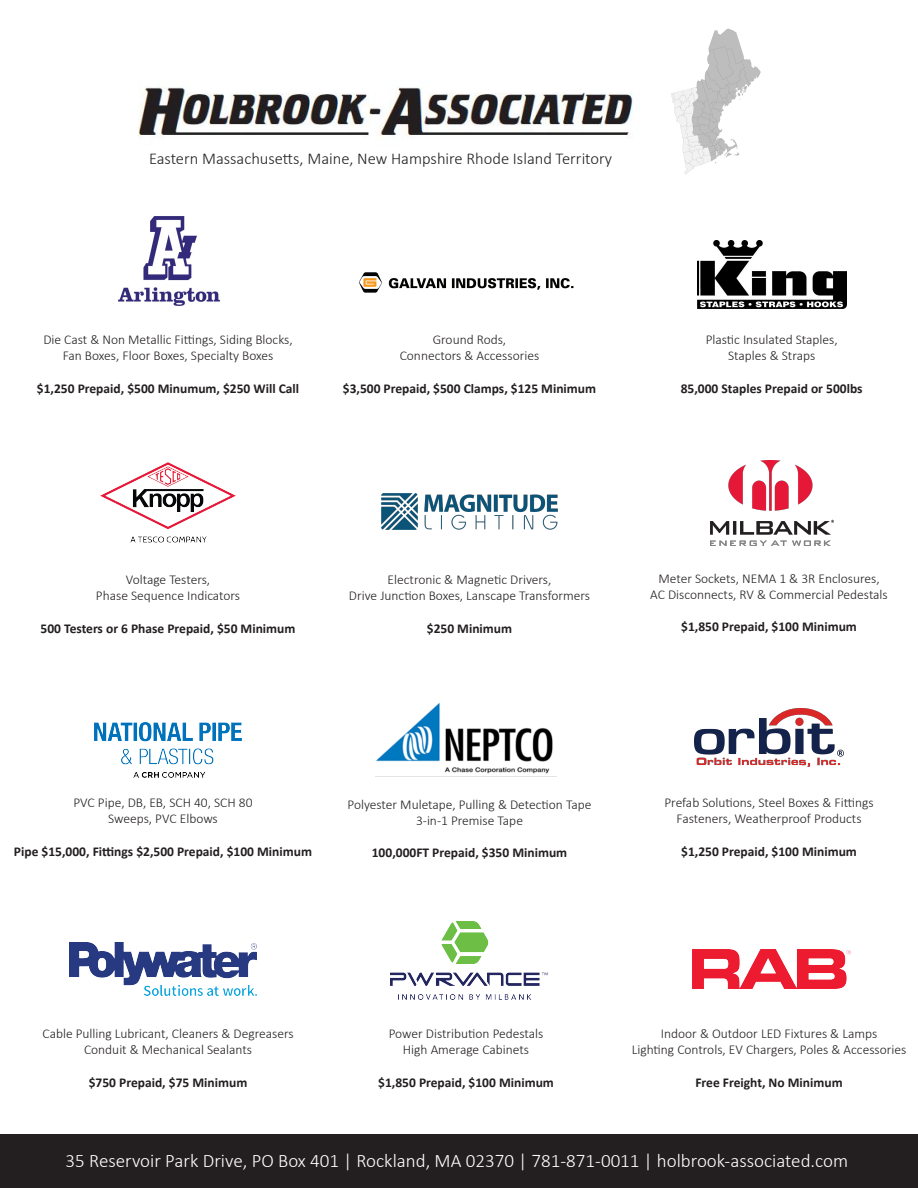
<style>
.page{position:relative;width:918px;height:1188px;background:#fff}
.page>*{position:absolute;margin:0;border:0;box-sizing:border-box;transform-origin:0 0}
.t1{font:300 19.05px "Calibri";color:#fff}
.t2{font:300 16.5px "Calibri";color:#231f20}
.t3{font:300 13.5px/16.2px "Calibri";color:#231f20;text-align:center}
.t4{font:700 13.5px "Calibri";color:#231f20}
</style>
<div class="page">
<img style="left:138px;top:86px;width:502px;height:53px">
<img style="left:358px;top:272px;width:216px;height:21px">
<img style="left:697px;top:240px;width:149px;height:69px">
<img style="left:118px;top:216px;width:102px;height:90px">
<img style="left:101px;top:462px;width:134px;height:81px">
<img style="left:382px;top:493px;width:175px;height:37px">
<img style="left:710px;top:461px;width:123px;height:84px">
<img style="left:95px;top:722px;width:146px;height:56px">
<img style="left:376px;top:703px;width:177px;height:71px">
<img style="left:694px;top:708px;width:150px;height:58px">
<img style="left:69px;top:943px;width:188px;height:52px">
<img style="left:391px;top:922px;width:156px;height:77px">
<img style="left:693px;top:950px;width:158px;height:38px">
<div style="left:0;top:1134px;width:918px;height:54px;background:#231f20"></div>
<img style="left:671px;top:28px;width:90px;height:147px">
<p class="t2" style="left:149px;top:148px;width:465px">Eastern Massachusetts, Maine, New Hampshire Rhode Island Territory</p>
<p class="t3" style="left:43px;top:331px;width:251px">Die Cast &amp; Non Metallic Fittings, Siding Blocks,<br>Fan Boxes, Floor Boxes, Specialty Boxes</p>
<p class="t4" style="left:37px;top:379px;width:264px">$1,250 Prepaid, $500 Minumum, $250 Will Call</p>
<p class="t3" style="left:400px;top:331px;width:141px">Ground Rods,<br>Connectors &amp; Accessories</p>
<p class="t4" style="left:343px;top:379px;width:255px">$3,500 Prepaid, $500 Clamps, $125 Minimum</p>
<p class="t3" style="left:706px;top:331px;width:134px">Plastic Insulated Staples,<br>Staples &amp; Straps</p>
<p class="t4" style="left:681px;top:379px;width:183px">85,000 Staples Prepaid or 500lbs</p>
<p class="t3" style="left:96px;top:571px;width:146px">Voltage Testers,<br>Phase Sequence Indicators</p>
<p class="t4" style="left:41px;top:619px;width:256px">500 Testers or 6 Phase Prepaid, $50 Minimum</p>
<p class="t3" style="left:349px;top:571px;width:243px">Electronic &amp; Magnetic Drivers,<br>Drive Junction Boxes, Lanscape Transformers</p>
<p class="t4" style="left:427px;top:619px;width:87px">$250 Minimum</p>
<p class="t3" style="left:650px;top:570px;width:239px">Meter Sockets, NEMA 1 &amp; 3R Enclosures,<br>AC Disconnects, RV &amp; Commercial Pedestals</p>
<p class="t4" style="left:681px;top:617px;width:177px">$1,850 Prepaid, $100 Minimum</p>
<p class="t3" style="left:73px;top:794px;width:181px">PVC Pipe, DB, EB, SCH 40, SCH 80<br>Sweeps, PVC Elbows</p>
<p class="t4" style="left:14px;top:842px;width:300px">Pipe $15,000, Fittings $2,500 Prepaid, $100 Minimum</p>
<p class="t3" style="left:348px;top:796px;width:246px">Polyester Muletape, Pulling &amp; Detection Tape<br>3-in-1 Premise Tape</p>
<p class="t4" style="left:372px;top:843px;width:197px">100,000FT Prepaid, $350 Minimum</p>
<p class="t3" style="left:665px;top:794px;width:211px">Prefab Solutions, Steel Boxes &amp; Fittings<br>Fasteners, Weatherproof Products</p>
<p class="t4" style="left:681px;top:842px;width:177px">$1,250 Prepaid, $100 Minimum</p>
<p class="t3" style="left:42px;top:1025px;width:253px">Cable Pulling Lubricant, Cleaners &amp; Degreasers<br>Conduit &amp; Mechanical Sealants</p>
<p class="t4" style="left:89px;top:1073px;width:160px">$750 Prepaid, $75 Minimum</p>
<p class="t3" style="left:389px;top:1025px;width:156px">Power Distribution Pedestals<br>High Amerage Cabinets</p>
<p class="t4" style="left:378px;top:1073px;width:177px">$1,850 Prepaid, $100 Minimum</p>
<p class="t3" style="left:632px;top:1025px;width:276px">Indoor &amp; Outdoor LED Fixtures &amp; Lamps<br>Lighting Controls, EV Chargers, Poles &amp; Accessories</p>
<p class="t4" style="left:695px;top:1073px;width:149px">Free Freight, No Minimum</p>
<h1 class="t1" style="left:66px;top:1149px;width:784px">35 Reservoir Park Drive, PO Box 401 | Rockland, MA 02370 | 781-871-0011 | holbrook-associated.com</h1>
</div>
